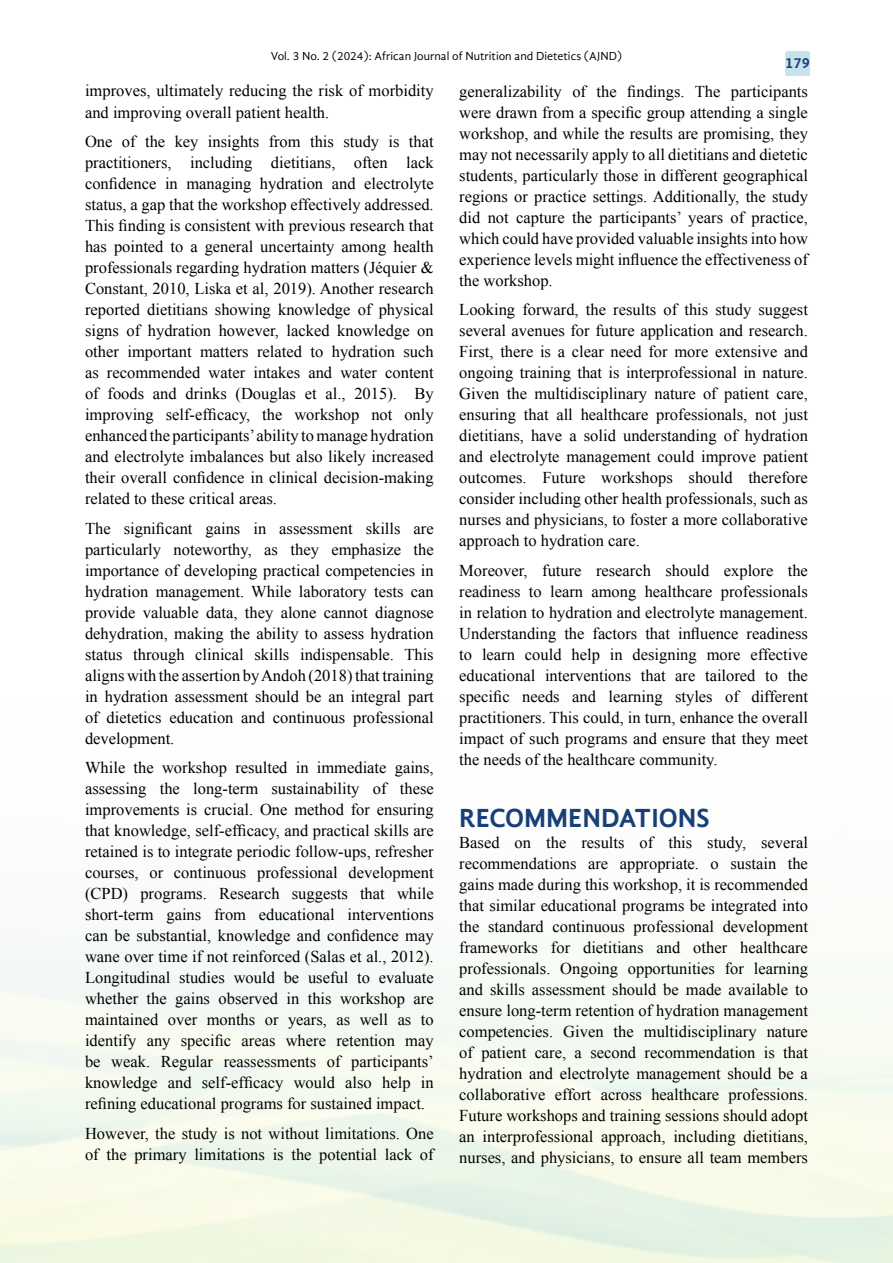
<style>
.page{position:relative;width:893px;height:1263px;background:#fff}
.page>*{position:absolute;margin:0;border:0;box-sizing:border-box;transform-origin:0 0}
.t1{font:700 27px "Gandhi Sans";color:#183f78}
.t2{font:16.5px/21px "Times New Roman";color:#000;text-align:justify}
.t3{font:700 15px "Gandhi Sans";color:#183f78}
.t4{font:12px "Gandhi Sans";color:#000}
</style>
<div class="page">
<div style="left:785px;top:51px;width:25px;height:25px;background:#c7e2ed;border-radius:2px"></div>
<p class="t4" style="left:271px;top:49px;width:353px">Vol. 3 No. 2 (2024): African Journal of Nutrition and Dietetics (AJND)</p>
<p class="t2" style="left:85px;top:80px;width:350px">improves, ultimately reducing the risk of morbidity and improving overall patient health.</p>
<p class="t2" style="left:85px;top:131px;width:350px">One of the key insights from this study is that practitioners, including dietitians, often lack confidence in managing hydration and electrolyte status, a gap that the workshop effectively addressed.<br>This finding is consistent with previous research that has pointed to a general uncertainty among health professionals regarding hydration matters (Jéquier &amp; Constant, 2010, Liska et al, 2019). Another research reported dietitians showing knowledge of physical signs of hydration however, lacked knowledge on other important matters related to hydration such as recommended water intakes and water content of foods and drinks (Douglas et al., 2015). By improving self-efficacy, the workshop not only enhanced the participants’ ability to manage hydration and electrolyte imbalances but also likely increased their overall confidence in clinical decision-making related to these critical areas.</p>
<p class="t2" style="left:85px;top:517px;width:350px">The significant gains in assessment skills are particularly noteworthy, as they emphasize the importance of developing practical competencies in hydration management. While laboratory tests can provide valuable data, they alone cannot diagnose dehydration, making the ability to assess hydration status through clinical skills indispensable. This aligns with the assertion by Andoh (2018) that training in hydration assessment should be an integral part of dietetics education and continuous professional development.</p>
<p class="t2" style="left:85px;top:757px;width:350px">While the workshop resulted in immediate gains, assessing the long-term sustainability of these improvements is crucial. One method for ensuring that knowledge, self-efficacy, and practical skills are retained is to integrate periodic follow-ups, refresher courses, or continuous professional development (CPD) programs. Research suggests that while short-term gains from educational interventions can be substantial, knowledge and confidence may wane over time if not reinforced (Salas et al., 2012).<br>Longitudinal studies would be useful to evaluate whether the gains observed in this workshop are maintained over months or years, as well as to identify any specific areas where retention may be weak. Regular reassessments of participants’ knowledge and self-efficacy would also help in refining educational programs for sustained impact.</p>
<p class="t2" style="left:85px;top:1122px;width:350px">However, the study is not without limitations. One of the primary limitations is the potential lack of</p>
<p class="t3" style="left:785px;top:54px;width:26px">179</p>
<p class="t2" style="left:459px;top:80px;width:350px">generalizability of the findings. The participants were drawn from a specific group attending a single workshop, and while the results are promising, they may not necessarily apply to all dietitians and dietetic students, particularly those in different geographical regions or practice settings. Additionally, the study did not capture the participants’ years of practice, which could have provided valuable insights into how experience levels might influence the effectiveness of the workshop.</p>
<p class="t2" style="left:459px;top:299px;width:350px">Looking forward, the results of this study suggest several avenues for future application and research.<br>First, there is a clear need for more extensive and ongoing training that is interprofessional in nature.<br>Given the multidisciplinary nature of patient care, ensuring that all healthcare professionals, not just dietitians, have a solid understanding of hydration and electrolyte management could improve patient outcomes. Future workshops should therefore consider including other health professionals, such as nurses and physicians, to foster a more collaborative approach to hydration care.</p>
<p class="t2" style="left:459px;top:559px;width:350px">Moreover, future research should explore the readiness to learn among healthcare professionals in relation to hydration and electrolyte management.<br>Understanding the factors that influence readiness to learn could help in designing more effective educational interventions that are tailored to the specific needs and learning styles of different practitioners. This could, in turn, enhance the overall impact of such programs and ensure that they meet the needs of the healthcare community.</p>
<h1 class="t1" style="left:459px;top:802px;width:252px">RECOMMENDATIONS</h1>
<p class="t2" style="left:459px;top:831px;width:350px">Based on the results of this study, several recommendations are appropriate. o sustain the gains made during this workshop, it is recommended that similar educational programs be integrated into the standard continuous professional development frameworks for dietitians and other healthcare professionals. Ongoing opportunities for learning and skills assessment should be made available to ensure long-term retention of hydration management competencies. Given the multidisciplinary nature of patient care, a second recommendation is that hydration and electrolyte management should be a collaborative effort across healthcare professions.<br>Future workshops and training sessions should adopt an interprofessional approach, including dietitians, nurses, and physicians, to ensure all team members</p>
</div>
